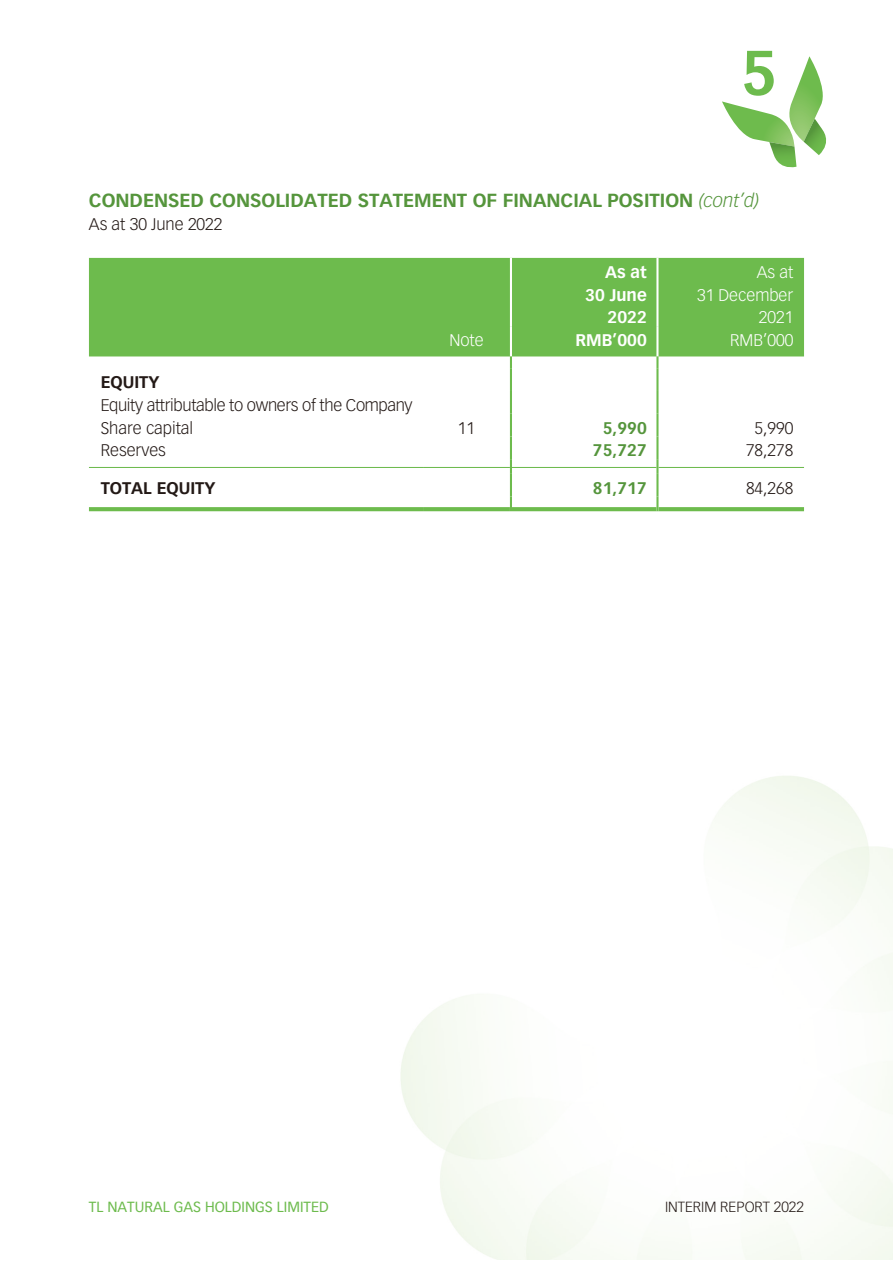
<style>
.page{position:relative;width:893px;height:1263px;background:#fff}
.page>*{position:absolute;margin:0;border:0;box-sizing:border-box;transform-origin:0 0}
.t1{font:700 61.95px "Vectora LT Std";color:#6dbb4d}
.t2{font:700 18.6px "Vectora LT Std";color:#55953c}
.t3{font:300 16.5px/22.8px "Vectora LT Std";letter-spacing:-.02em;color:#231916}
.t4{font:300 16.5px "Vectora LT Std";color:#231916}
.t5{font:300 16.5px/22.8px "Vectora LT Std";color:#fff;text-align:right}
.t6{font:700 16.5px/22.8px "Vectora LT Std";color:#fff;text-align:right}
.t7{font:700 16.5px "Vectora LT Std";color:#231916}
.t8{font:700 16.5px "Vectora LT Std";color:#55953c}
.t9{font:14.4px "Vectora LT Std";color:#6dbb4d}
.t10{font:300 14.4px "Vectora LT Std";color:#231916}
.s1{font-weight:300;font-style:italic}
</style>
<div class="page">
<svg style="left:722px;top:56px;width:105px;height:112px"></svg>
<div style="left:89px;top:258px;width:715px;height:98px;background:#6dbb4d"></div>
<hr style="left:510px;top:258px;width:2px;height:68px;background:#fff">
<hr style="left:656px;top:258px;width:2px;height:68px;background:#fff">
<hr style="left:510px;top:326px;width:2px;height:30px;background:#fff">
<hr style="left:656px;top:326px;width:2px;height:30px;background:#fff">
<svg style="left:510px;top:356px;width:2px;height:12px"></svg>
<svg style="left:656px;top:356px;width:2px;height:12px"></svg>
<hr style="left:510px;top:368px;width:2px;height:23px;background:#6dbb4d">
<hr style="left:656px;top:368px;width:2px;height:23px;background:#6dbb4d">
<hr style="left:510px;top:391px;width:2px;height:23px;background:#6dbb4d">
<hr style="left:510px;top:414px;width:2px;height:22px;background:#6dbb4d">
<hr style="left:656px;top:391px;width:2px;height:23px;background:#6dbb4d">
<hr style="left:656px;top:414px;width:2px;height:22px;background:#6dbb4d">
<hr style="left:510px;top:436px;width:2px;height:23px;background:#6dbb4d">
<hr style="left:656px;top:436px;width:2px;height:23px;background:#6dbb4d">
<svg style="left:510px;top:459px;width:2px;height:15px"></svg>
<svg style="left:656px;top:459px;width:2px;height:15px"></svg>
<hr style="left:510px;top:474px;width:2px;height:23px;background:#6dbb4d">
<hr style="left:656px;top:474px;width:2px;height:23px;background:#6dbb4d">
<svg style="left:510px;top:497px;width:2px;height:14px"></svg>
<svg style="left:656px;top:497px;width:2px;height:14px"></svg>
<hr style="left:89px;top:467px;width:334px;height:1px;background:#6dbb4d">
<hr style="left:423px;top:467px;width:87px;height:1px;background:#6dbb4d">
<hr style="left:512px;top:467px;width:144px;height:1px;background:#6dbb4d">
<hr style="left:658px;top:467px;width:146px;height:1px;background:#6dbb4d">
<svg style="left:89px;top:507px;width:334px;height:4px"></svg>
<svg style="left:423px;top:507px;width:87px;height:4px"></svg>
<svg style="left:512px;top:507px;width:144px;height:4px"></svg>
<svg style="left:658px;top:507px;width:146px;height:4px"></svg>
<h1 class="t1" style="left:740px;top:43px;width:38px">5</h1>
<p class="t2" style="left:89px;top:192px;width:672px">CONDENSED CONSOLIDATED STATEMENT OF FINANCIAL POSITION <span class="s1">(cont’d)</span></p>
<p class="t4" style="left:89px;top:216px;width:135px">As at 30 June 2022</p>
<p class="t6" style="left:585px;top:262px;width:63px">As at<br>30 June<br>2022</p>
<p class="t5" style="left:697px;top:262px;width:98px">As at<br>31 December<br>2021</p>
<p class="t7" style="left:101px;top:374px;width:60px">EQUITY</p>
<p class="t3" style="left:101px;top:395px;width:313px">Equity attributable to owners of the Company<br>Share capital</p>
<p class="t5" style="left:449px;top:330px;width:36px">Note</p>
<p class="t6" style="left:575px;top:330px;width:73px">RMB’000</p>
<p class="t5" style="left:730px;top:330px;width:65px">RMB’000</p>
<p class="t4" style="left:458px;top:420px;width:19px">11</p>
<p class="t8" style="left:603px;top:420px;width:46px">5,990</p>
<p class="t4" style="left:755px;top:420px;width:40px">5,990</p>
<p class="t4" style="left:101px;top:443px;width:67px">Reserves</p>
<p class="t8" style="left:593px;top:443px;width:55px">75,727</p>
<p class="t4" style="left:746px;top:443px;width:49px">78,278</p>
<p class="t7" style="left:101px;top:480px;width:116px">TOTAL EQUITY</p>
<p class="t8" style="left:593px;top:480px;width:55px">81,717</p>
<p class="t4" style="left:746px;top:480px;width:49px">84,268</p>
<p class="t9" style="left:89px;top:1200px;width:241px">TL NATURAL GAS HOLDINGS LIMITED</p>
<p class="t10" style="left:665px;top:1200px;width:140px">INTERIM REPORT 2022</p>
</div>
